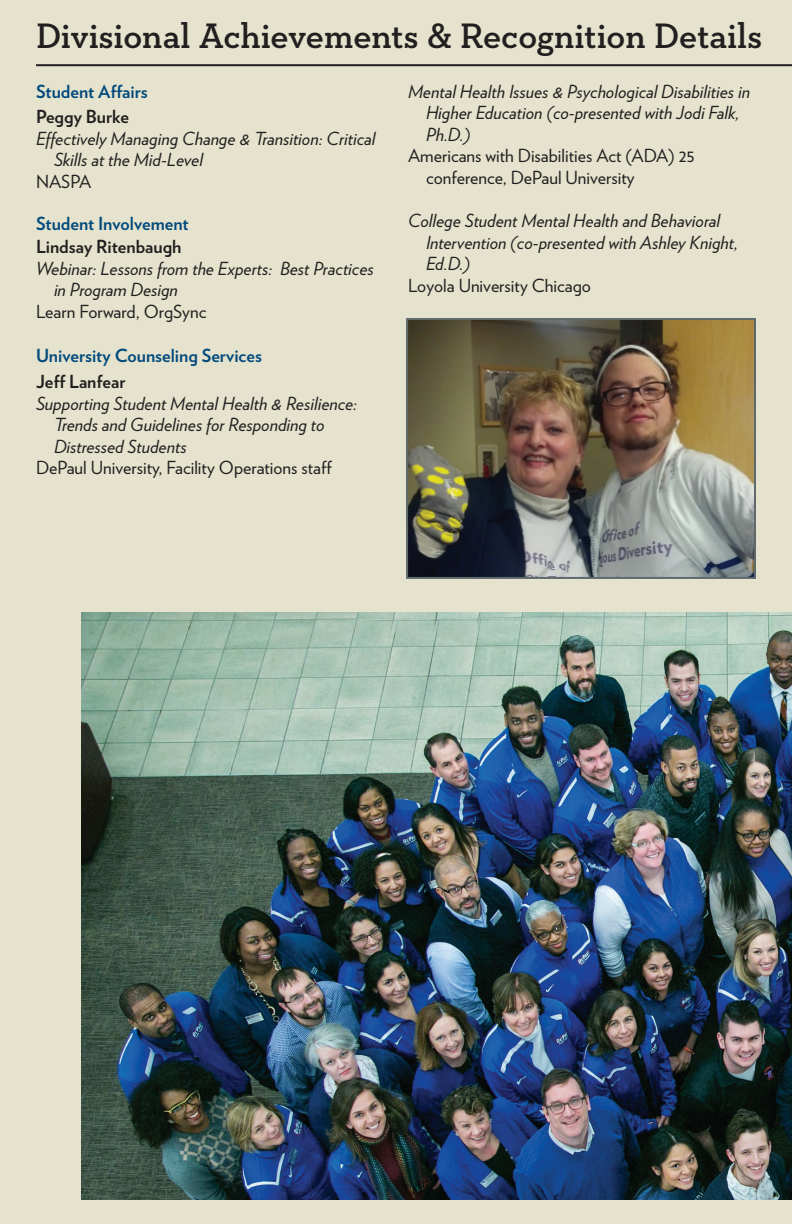
<style>
.page{position:relative;width:792px;height:1224px;background:#e5e3cd}
.page>*{position:absolute;margin:0;border:0;box-sizing:border-box;transform-origin:0 0}
.t1{font:600 36px "Neutraface Slab Text";letter-spacing:-.005em;color:#231f20}
.t2{font:italic 18px/21.6px "Verlag";color:#231f20}
.t3{font:18px/21.6px "Verlag";color:#231f20}
.t4{font:700 18px "Verlag";color:#034b7d}
.t5{font:700 18px "Verlag";color:#231f20}
</style>
<div class="page">
<img style="left:82px;top:612px;width:710px;height:588px">
<hr style="left:36px;top:64px;width:756px;height:2px;background:#231f20">
<img style="left:409px;top:321px;width:344px;height:255px">
<div style="left:406px;top:318px;width:350px;height:261px;border:2px solid #5e696c"></div>
<h1 class="t1" style="left:36px;top:14px;width:728px">Divisional Achievements &amp; Recognition Details</h1>
<p class="t4" style="left:36px;top:77px;width:113px">Student Affairs</p>
<p class="t5" style="left:36px;top:103px;width:95px">Peggy Burke</p>
<p class="t2" style="left:54px;top:127px;width:323px;text-indent:-18px">Effectively Managing Change &amp; Transition: Critical<br>Skills at the Mid-Level</p>
<p class="t3" style="left:36px;top:170px;width:57px">NASPA</p>
<p class="t4" style="left:36px;top:209px;width:154px">Student Involvement</p>
<p class="t5" style="left:36px;top:233px;width:147px">Lindsay Ritenbaugh</p>
<p class="t2" style="left:54px;top:256px;width:321px;text-indent:-18px">Webinar: Lessons from the Experts: Best Practices in Program Design</p>
<p class="t3" style="left:36px;top:300px;width:172px">Learn Forward, OrgSync</p>
<p class="t4" style="left:36px;top:341px;width:227px">University Counseling Services</p>
<p class="t5" style="left:36px;top:367px;width:91px">Jeff Lanfear</p>
<p class="t2" style="left:54px;top:391px;width:305px;text-indent:-18px">Supporting Student Mental Health &amp; Resilience:<br>Trends and Guidelines for Responding to<br>Distressed Students</p>
<p class="t3" style="left:36px;top:456px;width:298px">DePaul University, Facility Operations staff</p>
<p class="t2" style="left:426px;top:79px;width:326px;text-indent:-18px">Mental Health Issues &amp; Psychological Disabilities in<br>Higher Education (co-presented with Jodi Falk,<br>Ph.D.)</p>
<p class="t3" style="left:426px;top:144px;width:270px;text-indent:-18px">Americans with Disabilities Act (ADA) 25 conference, DePaul University</p>
<p class="t2" style="left:426px;top:209px;width:314px;text-indent:-18px">College Student Mental Health and Behavioral<br>Intervention (co-presented with Ashley Knight,<br>Ed.D.)</p>
<p class="t3" style="left:408px;top:274px;width:184px">Loyola University Chicago</p>
</div>
